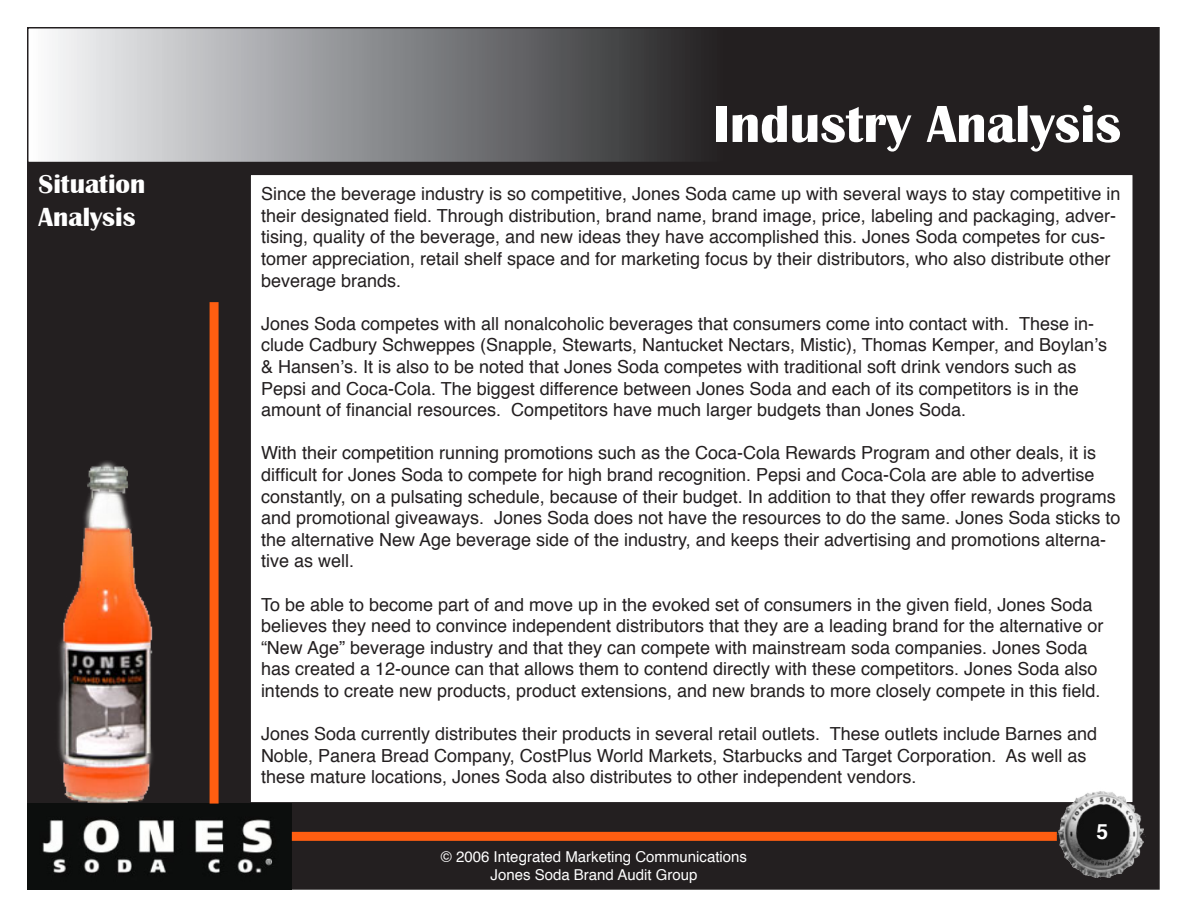
<style>
.page{position:relative;width:1188px;height:918px;background:#fff}
.page>*{position:absolute;margin:0;border:0;box-sizing:border-box;transform-origin:0 0}
.t1{font:700 54px "Britannic";color:#fff}
.t2{font:700 27px/32.4px "Britannic";color:#fff}
.t3{font:700 21px "Helvetica";color:#fff}
.t4{font:18px/21.6px "Helvetica";color:#231f20}
.t5{font:15px/18px "Helvetica";color:#fff;text-align:center}
</style>
<div class="page">
<div style="left:28px;top:28px;width:1131px;height:861px;background:#231f20"></div>
<div style="left:250px;top:174px;width:883px;height:629px;background:#fff"></div>
<img style="left:1058px;top:787px;width:88px;height:91px">
<div style="left:28px;top:28px;width:696px;height:135px;background:linear-gradient(to right,#f7f9fb,#222224)"></div>
<div style="left:27px;top:27px;width:698px;height:136px;border:2px solid #231f20"></div>
<img style="left:27px;top:804px;width:264px;height:85px">
<img style="left:54px;top:461px;width:101px;height:343px">
<div style="left:210px;top:302px;width:9px;height:502px;background:#ff5e11"></div>
<div style="left:292px;top:832px;width:765px;height:9px;background:#ff5e11"></div>
<h2 class="t2" style="left:39px;top:168px;width:108px">Situation<br>Analysis</h2>
<h1 class="t1" style="left:713px;top:94px;width:410px">Industry Analysis</h1>
<p class="t4" style="left:261px;top:183px;width:861px">Since the beverage industry is so competitive, Jones Soda came up with several ways to stay competitive in their designated field. Through distribution, brand name, brand image, price, labeling and packaging, adver&shy;tising, quality of the beverage, and new ideas they have accomplished this. Jones Soda competes for cus&shy;tomer appreciation, retail shelf space and for marketing focus by their distributors, who also distribute other beverage brands.</p>
<p class="t4" style="left:261px;top:312px;width:848px">Jones Soda competes with all nonalcoholic beverages that consumers come into contact with. These in&shy;clude Cadbury Schweppes (Snapple, Stewarts, Nantucket Nectars, Mistic), Thomas Kemper, and Boylan’s &amp; Hansen’s. It is also to be noted that Jones Soda competes with traditional soft drink vendors such as Pepsi and Coca-Cola. The biggest difference between Jones Soda and each of its competitors is in the amount of financial resources. Competitors have much larger budgets than Jones Soda.</p>
<p class="t4" style="left:261px;top:442px;width:861px">With their competition running promotions such as the Coca-Cola Rewards Program and other deals, it is difficult for Jones Soda to compete for high brand recognition. Pepsi and Coca-Cola are able to advertise constantly, on a pulsating schedule, because of their budget. In addition to that they offer rewards programs and promotional giveaways. Jones Soda does not have the resources to do the same. Jones Soda sticks to the alternative New Age beverage side of the industry, and keeps their advertising and promotions alterna&shy;tive as well.</p>
<p class="t4" style="left:261px;top:593px;width:844px">To be able to become part of and move up in the evoked set of consumers in the given field, Jones Soda believes they need to convince independent distributors that they are a leading brand for the alternative or “New Age” beverage industry and that they can compete with mainstream soda companies. Jones Soda has created a 12-ounce can that allows them to contend directly with these competitors. Jones Soda also intends to create new products, product extensions, and new brands to more closely compete in this field.</p>
<p class="t4" style="left:261px;top:723px;width:838px">Jones Soda currently distributes their products in several retail outlets. These outlets include Barnes and<br>Noble, Panera Bread Company, CostPlus World Markets, Starbucks and Target Corporation. As well as these mature locations, Jones Soda also distributes to other independent vendors.</p>
<p class="t5" style="left:441px;top:848px;width:308px">© 2006 Integrated Marketing Communications<br>Jones Soda Brand Audit Group</p>
<p class="t3" style="left:1097px;top:813px;width:13px">5</p>
</div>
